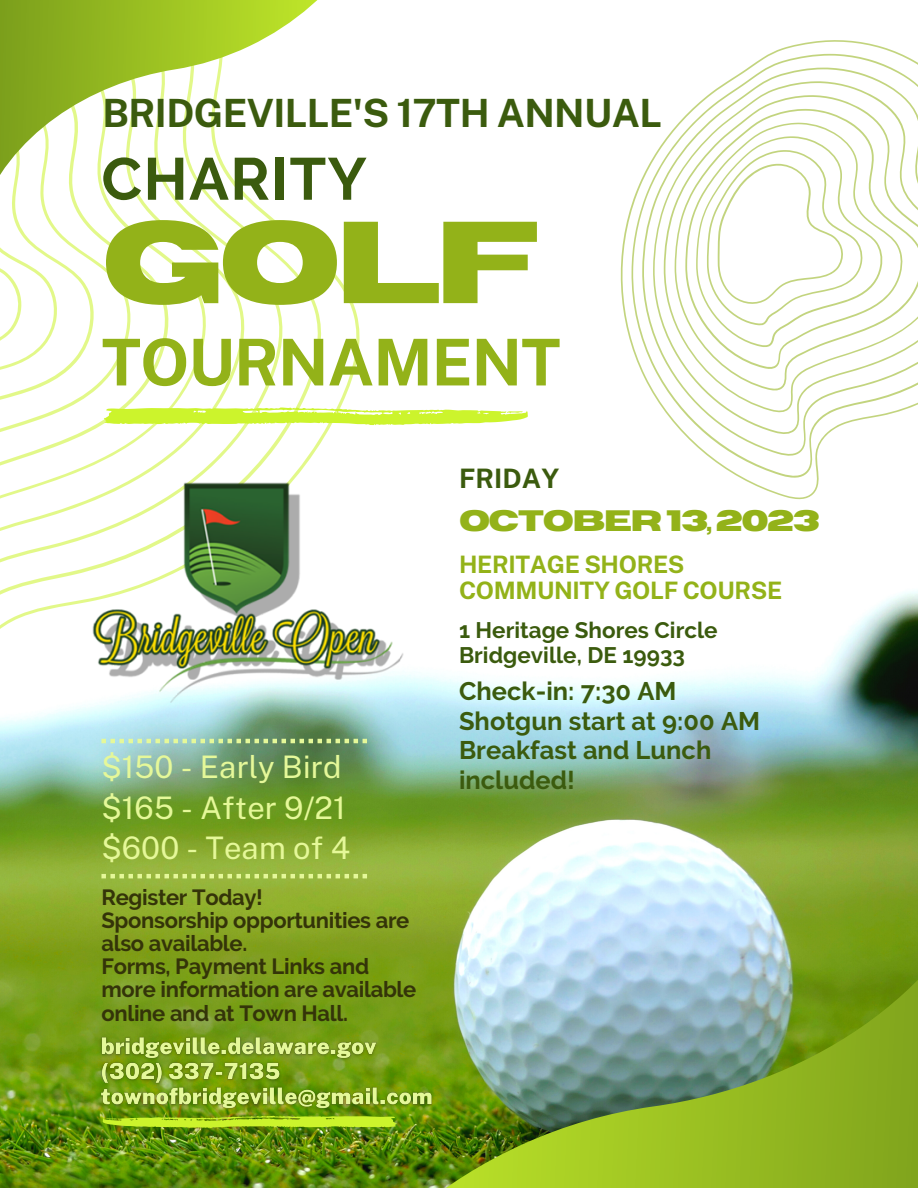
<style>
.page{position:relative;width:918px;height:1188px;background:#fff}
.page>*{position:absolute;margin:0;border:0;box-sizing:border-box;transform-origin:0 0}
.t1{font:700 116.1px "Horizon";color:#93b219}
.t2{font:700 64.5px "Public Sans";letter-spacing:-.015em;color:#93b219}
.t3{font:700 59.25px "Raleway";letter-spacing:.025em;color:#3b5b0e}
.t4{font:700 38.85px "Public Sans";letter-spacing:-.015em;color:#3b5b0e}
.t5{font:31.05px "Public Sans";color:#e5f899}
.t6{font:700 29.4px "Horizon";letter-spacing:-.055em;color:#93b219}
.t7{font:700 26.85px "Public Sans";color:#3b5b0e}
.t8{font:700 25.35px/29.7px "Raleway";color:#3b5b0e}
.t9{font:700 24px/25.3px "Public Sans";letter-spacing:-.015em;color:#93b219}
.t10{font:700 22.35px/25.8px "Raleway";color:#3b5b0e}
.t11{font:700 21.9px/23.1px "Raleway";letter-spacing:-.015em;color:#343409}
</style>
<div class="page">
<img style="left:0;top:590px;width:918px;height:598px">
<svg style="left:620px;top:40px;width:298px;height:460px"></svg>
<svg style="left:0;top:339px;width:491px;height:494px"></svg>
<img style="left:73px;top:649px;width:845px;height:539px">
<svg style="left:101px;top:739px;width:266px;height:4px"></svg>
<svg style="left:101px;top:874px;width:266px;height:4px"></svg>
<svg style="left:102px;top:1116px;width:295px;height:12px;background:#add622"></svg>
<svg style="left:0;top:0;width:360px;height:339px"></svg>
<svg style="left:103px;top:407px;width:425px;height:18px"></svg>
<img style="left:92px;top:481px;width:314px;height:227px">
<img style="left:96px;top:1027px;width:342px;height:89px">
<p class="t4" style="left:102px;top:90px;width:561px">BRIDGEVILLE'S 17TH ANNUAL</p>
<p class="t3" style="left:101px;top:144px;width:267px">CHARITY</p>
<p class="t1" style="left:101px;top:206px;width:441px">GOLF</p>
<p class="t2" style="left:101px;top:324px;width:461px">TOURNAMENT</p>
<p class="t7" style="left:459px;top:463px;width:102px">FRIDAY</p>
<p class="t6" style="left:459px;top:507px;width:363px">OCTOBER 13, 2023</p>
<p class="t5" style="left:101px;top:749px;width:242px">$150 - Early Bird</p>
<p class="t5" style="left:101px;top:789px;width:246px">$165 - After 9/21</p>
<p class="t5" style="left:101px;top:830px;width:250px">$600 - Team of 4</p>
<p class="t11" style="left:101px;top:886px;width:163px">Register Today!</p>
<p class="t11" style="left:101px;top:909px;width:309px">Sponsorship opportunities are also available.</p>
<p class="t11" style="left:101px;top:955px;width:316px">Forms, Payment Links and more information are available online and at Town Hall.</p>
<p class="t9" style="left:459px;top:552px;width:325px">HERITAGE SHORES<br>COMMUNITY GOLF COURSE</p>
<p class="t10" style="left:459px;top:617px;width:260px">1 Heritage Shores Circle<br>Bridgeville, DE 19933</p>
<p class="t8" style="left:459px;top:676px;width:219px">Check-in: 7:30 AM</p>
<p class="t8" style="left:459px;top:706px;width:303px">Shotgun start at 9:00 AM</p>
<p class="t8" style="left:459px;top:735px;width:254px">Breakfast and Lunch included!</p>
</div>
